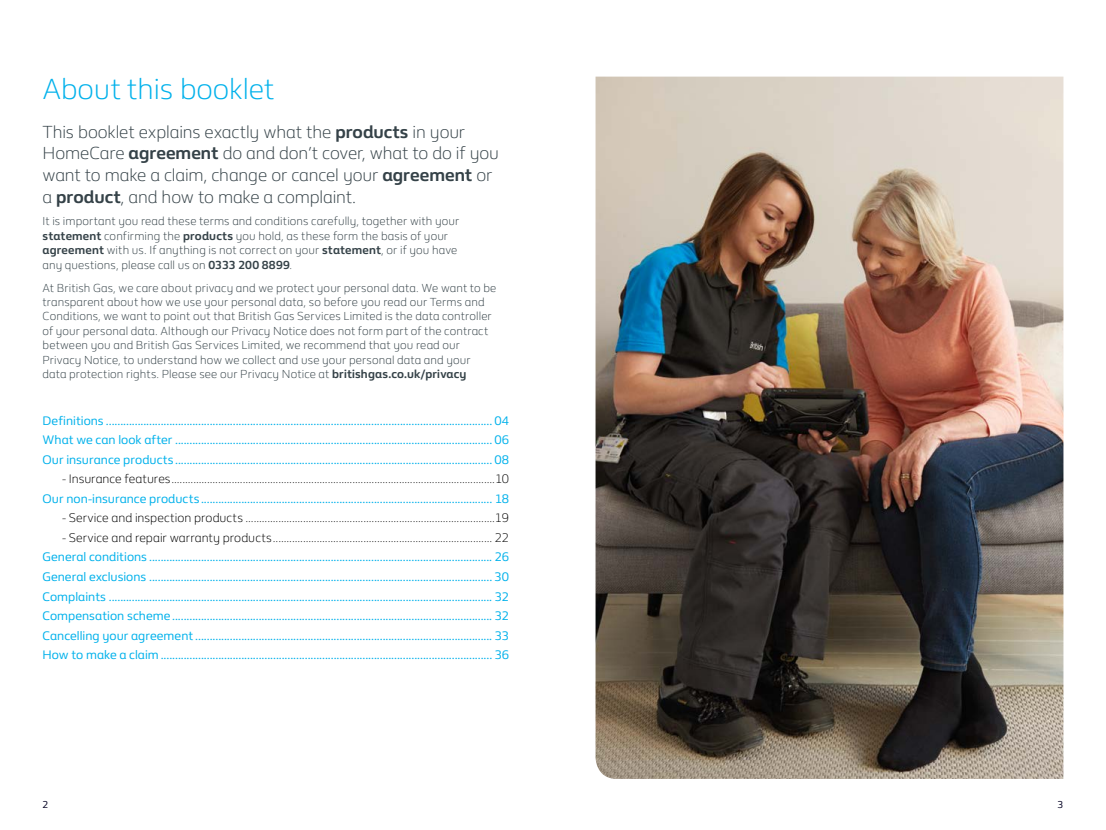
<style>
.page{position:relative;width:1106px;height:830px;background:#fff}
.page>*{position:absolute;margin:0;border:0;box-sizing:border-box;transform-origin:0 0}
.t1{font:300 30px "BG Flame";color:#00b1eb}
.t2{font:300 18px/21.6px "BG Flame";letter-spacing:-.005em;color:#354248}
.t3{font:12.75px/19.5px "BG Flame";letter-spacing:.005em;color:#00b1eb;text-align:justify}
.t4{font:300 12.75px "BG Flame";letter-spacing:.005em;color:#000}
.t5{font:300 12px/14.4px "BG Flame";letter-spacing:.01em;color:#354248}
.t6{font:10.35px "BG Flame";color:#030022}
.s1{font-weight:700}
</style>
<div class="page">
<img style="left:595px;top:77px;width:468px;height:701px">
<h1 class="t1" style="left:43px;top:69px;width:233px">About this booklet</h1>
<h2 class="t2" style="left:43px;top:120px;width:458px">This booklet explains exactly what the <span class="s1">products</span> in your HomeCare <span class="s1">agreement</span> do and don’t cover, what to do if you want to make a claim, change or cancel your <span class="s1">agreement</span> or a <span class="s1">product</span>, and how to make a complaint.</h2>
<p class="t5" style="left:43px;top:213px;width:418px">It is important you read these terms and conditions carefully, together with your <span class="s1">statement</span> confirming the <span class="s1">products</span> you hold, as these form the basis of your <span class="s1">agreement</span> with us. If anything is not correct on your <span class="s1">statement</span>, or if you have any questions, please call us on <span class="s1">0333 200 8899</span>.</p>
<p class="t5" style="left:43px;top:280px;width:455px">At British Gas, we care about privacy and we protect your personal data. We want to be transparent about how we use your personal data, so before you read our Terms and Conditions, we want to point out that British Gas Services Limited is the data controller of your personal data. Although our Privacy Notice does not form part of the contract between you and British Gas Services Limited, we recommend that you read our Privacy Notice, to understand how we collect and use your personal data and your data protection rights. Please see our Privacy Notice at <span class="s1">britishgas.co.uk/privacy</span></p>
<p class="t3" style="left:43px;top:410px;width:468px">Definitions ...................................................................................................................................... 04<br>What we can look after .............................................................................................................. 06<br>Our insurance products .............................................................................................................. 08</p>
<p class="t4" style="left:62px;top:470px;width:449px">- Insurance features......................................................................................................................10</p>
<p class="t3" style="left:42px;top:488px;width:468px">Our non-insurance products ..................................................................................................... 18</p>
<p class="t4" style="left:62px;top:509px;width:449px">- Service and inspection products ...........................................................................................19</p>
<p class="t4" style="left:62px;top:528px;width:449px">- Service and repair warranty products................................................................................ 22</p>
<p class="t3" style="left:42px;top:546px;width:468px">General conditions ....................................................................................................................... 26<br>General exclusions ....................................................................................................................... 30<br>Complaints ..................................................................................................................................... 32<br>Compensation scheme ............................................................................................................... 32<br>Cancelling your agreement ....................................................................................................... 33<br>How to make a claim ................................................................................................................... 36</p>
<p class="t6" style="left:43px;top:797px;width:7px">2</p>
<p class="t6" style="left:1057px;top:797px;width:7px">3</p>
</div>
